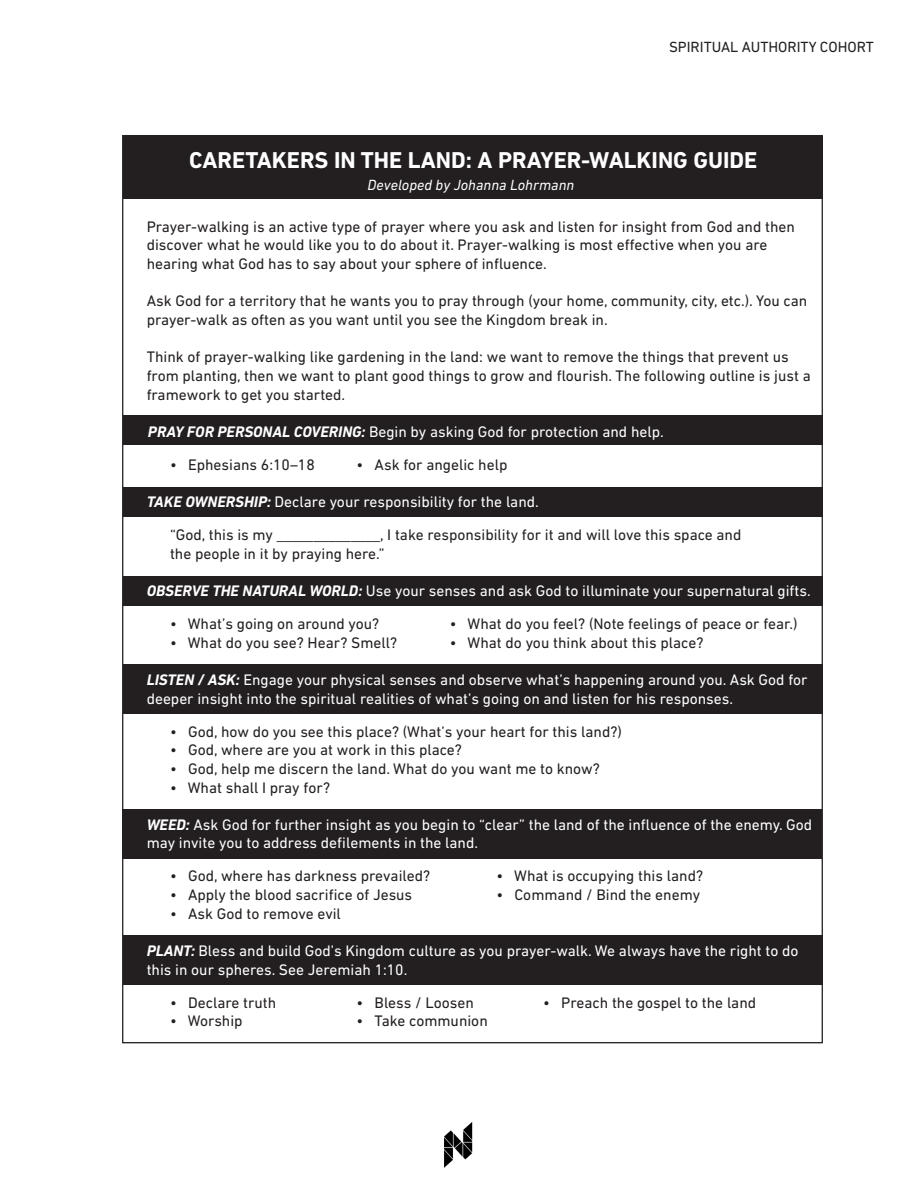
<style>
.page{position:relative;width:918px;height:1188px;background:#fff}
.page>*{position:absolute;margin:0;border:0;box-sizing:border-box;transform-origin:0 0}
.t1{font:700 23.25px "DIN Next LT Pro";color:#fff}
.t2{font:15.6px/18.6px "DIN Next LT Pro";color:#231f20}
.t3{font:15.6px/18.6px "DIN Next LT Pro";color:#fff}
.t4{font:italic 15px "DIN Next LT Pro";color:#fff}
.t5{font:15px "DIN Next LT Pro";color:#231f20}
.s1{font-weight:700;font-style:italic}
.s2{font-weight:700;font-style:italic;color:#fff}
.s3{color:#fff}
</style>
<div class="page">
<img style="left:445px;top:1123px;width:28px;height:44px">
<div style="left:122px;top:809px;width:700px;height:49px;background:#231f20"></div>
<div style="left:123px;top:416px;width:699px;height:29px;background:#231f20"></div>
<div style="left:123px;top:576px;width:699px;height:29px;background:#231f20"></div>
<div style="left:123px;top:488px;width:699px;height:29px;background:#231f20"></div>
<div style="left:123px;top:664px;width:699px;height:49px;background:#231f20"></div>
<div style="left:123px;top:936px;width:699px;height:49px;background:#231f20"></div>
<div style="left:123px;top:136px;width:699px;height:63px;background:#231f20"></div>
<p class="t5" style="left:669px;top:38px;width:206px">SPIRITUAL AUTHORITY COHORT</p>
<p class="t1" style="left:189px;top:147px;width:570px">CARETAKERS IN THE LAND: A PRAYER-WALKING GUIDE</p>
<p class="t4" style="left:368px;top:177px;width:208px">Developed by Johanna Lohrmann</p>
<p class="t2" style="left:147px;top:217px;width:650px">Prayer-walking is an active type of prayer where you ask and listen for insight from God and then discover what he would like you to do about it. Prayer-walking is most effective when you are hearing what God has to say about your sphere of influence.</p>
<p class="t2" style="left:147px;top:292px;width:662px">Ask God for a territory that he wants you to pray through (your home, community, city, etc.). You can prayer-walk as often as you want until you see the Kingdom break in.</p>
<p class="t2" style="left:147px;top:348px;width:666px">Think of prayer-walking like gardening in the land: we want to remove the things that prevent us from planting, then we want to plant good things to grow and flourish. The following outline is just a framework to get you started.</p>
<p class="t3" style="left:148px;top:422px;width:517px"><span class="s1">PRAY FOR PERSONAL COVERING:</span> Begin by asking God for protection and help.</p>
<p class="t2" style="left:170px;top:455px;width:146px">• Ephesians 6:10–18</p>
<p class="t2" style="left:357px;top:455px;width:152px">• Ask for angelic help</p>
<p class="t2" style="left:170px;top:485px;width:573px;line-height:32.8px;text-indent:-23px"><span class="s2">TAKE OWNERSHIP:</span> <span class="s3">Declare your responsibility for the land.<br></span>“God, this is my ______________, I take responsibility for it and will love this space and</p>
<p class="t2" style="left:170px;top:544px;width:216px">the people in it by praying here.”</p>
<p class="t3" style="left:147px;top:581px;width:666px"><span class="s1">OBSERVE THE NATURAL WORLD:</span> Use your senses and ask God to illuminate your supernatural gifts.</p>
<p class="t2" style="left:170px;top:614px;width:211px">• What’s going on around you?</p>
<p class="t2" style="left:450px;top:614px;width:349px">• What do you feel? (Note feelings of peace or fear.)</p>
<p class="t2" style="left:170px;top:633px;width:229px">• What do you see? Hear? Smell?</p>
<p class="t2" style="left:450px;top:633px;width:255px">• What do you think about this place?</p>
<p class="t3" style="left:147px;top:670px;width:662px"><span class="s1">LISTEN / ASK:</span> Engage your physical senses and observe what’s happening around you. Ask God for deeper insight into the spiritual realities of what’s going on and listen for his responses.</p>
<p class="t2" style="left:170px;top:722px;width:453px">• God, how do you see this place? (What’s your heart for this land?)</p>
<p class="t2" style="left:170px;top:740px;width:294px">• God, where are you at work in this place?</p>
<p class="t2" style="left:170px;top:759px;width:431px">• God, help me discern the land. What do you want me to know?</p>
<p class="t2" style="left:170px;top:778px;width:162px">• What shall I pray for?</p>
<p class="t3" style="left:147px;top:815px;width:667px"><span class="s1">WEED:</span> Ask God for further insight as you begin to “clear” the land of the influence of the enemy. God may invite you to address defilements in the land.</p>
<p class="t2" style="left:170px;top:867px;width:262px">• God, where has darkness prevailed?</p>
<p class="t2" style="left:496px;top:867px;width:208px">• What is occupying this land?</p>
<p class="t2" style="left:170px;top:885px;width:244px">• Apply the blood sacrifice of Jesus</p>
<p class="t2" style="left:496px;top:885px;width:205px">• Command / Bind the enemy</p>
<p class="t2" style="left:170px;top:904px;width:172px">• Ask God to remove evil</p>
<p class="t3" style="left:147px;top:941px;width:653px"><span class="s1">PLANT:</span> Bless and build God’s Kingdom culture as you prayer-walk. We always have the right to do this in our spheres. See Jeremiah 1:10.</p>
<p class="t2" style="left:170px;top:993px;width:108px">• Declare truth</p>
<p class="t2" style="left:357px;top:993px;width:119px">• Bless / Loosen</p>
<p class="t2" style="left:543px;top:993px;width:215px">• Preach the gospel to the land</p>
<p class="t2" style="left:170px;top:1011px;width:74px">• Worship</p>
<p class="t2" style="left:357px;top:1011px;width:133px">• Take communion</p>
</div>
